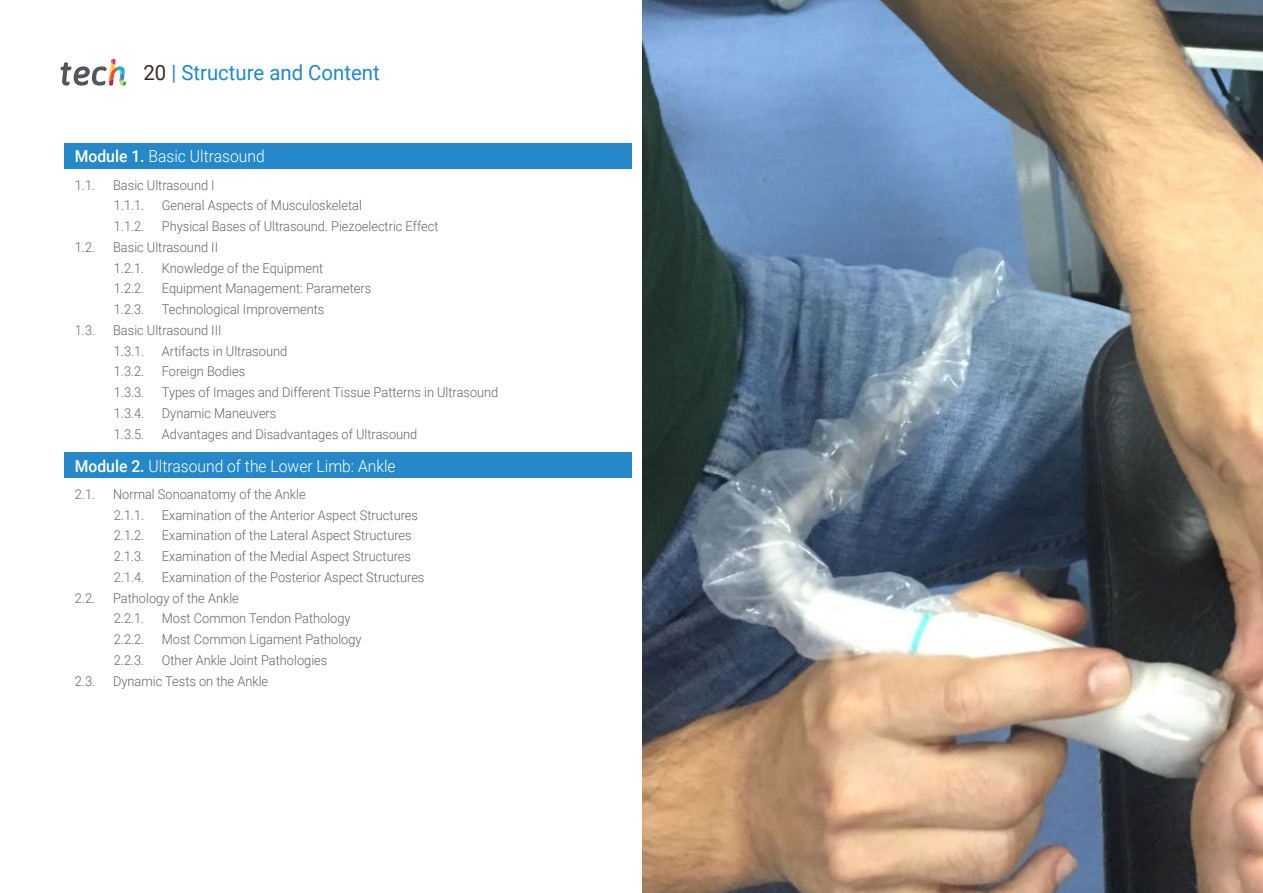
<style>
.page{position:relative;width:1263px;height:893px;background:#fff}
.page>*{position:absolute;margin:0;border:0;box-sizing:border-box;transform-origin:0 0}
.t1{font:21px "Roboto";color:#2488c9}
.t2{font:300 16.5px "Roboto";color:#fff;scale:.95 1}
.t3{font:300 13.5px/20.7px "Roboto";color:#61646a;scale:.95 1}
.s1{color:#312e20}
.s2{font-weight:500}
</style>
<div class="page">
<svg style="left:61px;top:59px;width:65px;height:27px"></svg>
<img style="left:642px;top:0;width:621px;height:893px">
<div style="left:64px;top:144px;width:567px;height:25px;background:#2488c9"></div>
<div style="left:64px;top:453px;width:567px;height:25px;background:#2488c9"></div>
<h1 class="t1" style="left:144px;top:57px;width:238px"><span class="s1">20</span> | Structure and Content</h1>
<p class="t2" style="left:75px;top:145px;width:201px"><span class="s2">Module 1.</span> Basic Ultrasound</p>
<p class="t3" style="left:75px;top:174px;width:23px">1.1.</p>
<p class="t3" style="left:113px;top:174px;width:108px">Basic Ultrasound I<br>1.1.1.</p>
<p class="t3" style="left:162px;top:195px;width:212px">General Aspects of Musculoskeletal</p>
<p class="t3" style="left:114px;top:215px;width:34px">1.1.2.</p>
<p class="t3" style="left:162px;top:215px;width:293px">Physical Bases of Ultrasound. Piezoelectric Effect</p>
<p class="t3" style="left:75px;top:236px;width:23px">1.2.</p>
<p class="t3" style="left:113px;top:236px;width:112px">Basic Ultrasound II<br>1.2.1.</p>
<p class="t3" style="left:162px;top:257px;width:171px">Knowledge of the Equipment</p>
<p class="t3" style="left:114px;top:278px;width:34px">1.2.2.</p>
<p class="t3" style="left:162px;top:278px;width:222px">Equipment Management: Parameters</p>
<p class="t3" style="left:114px;top:298px;width:34px">1.2.3.</p>
<p class="t3" style="left:162px;top:298px;width:173px">Technological Improvements</p>
<p class="t3" style="left:75px;top:319px;width:23px">1.3.</p>
<p class="t3" style="left:113px;top:319px;width:116px">Basic Ultrasound III<br>1.3.1.</p>
<p class="t3" style="left:162px;top:340px;width:133px">Artifacts in Ultrasound</p>
<p class="t3" style="left:114px;top:361px;width:34px">1.3.2.</p>
<p class="t3" style="left:162px;top:361px;width:89px">Foreign Bodies</p>
<p class="t3" style="left:114px;top:381px;width:34px">1.3.3.</p>
<p class="t3" style="left:162px;top:381px;width:356px">Types of Images and Different Tissue Patterns in Ultrasound</p>
<p class="t3" style="left:114px;top:402px;width:34px">1.3.4.</p>
<p class="t3" style="left:162px;top:402px;width:122px">Dynamic Maneuvers</p>
<p class="t3" style="left:114px;top:423px;width:34px">1.3.5.</p>
<p class="t3" style="left:162px;top:423px;width:270px">Advantages and Disadvantages of Ultrasound</p>
<p class="t2" style="left:75px;top:454px;width:339px"><span class="s2">Module 2.</span> Ultrasound of the Lower Limb: Ankle</p>
<p class="t3" style="left:75px;top:483px;width:23px">2.1.</p>
<p class="t3" style="left:113px;top:483px;width:204px">Normal Sonoanatomy of the Ankle<br>2.1.1.</p>
<p class="t3" style="left:162px;top:504px;width:271px">Examination of the Anterior Aspect Structures</p>
<p class="t3" style="left:114px;top:525px;width:34px">2.1.2.</p>
<p class="t3" style="left:162px;top:525px;width:265px">Examination of the Lateral Aspect Structures</p>
<p class="t3" style="left:114px;top:545px;width:34px">2.1.3.</p>
<p class="t3" style="left:162px;top:545px;width:264px">Examination of the Medial Aspect Structures</p>
<p class="t3" style="left:114px;top:566px;width:34px">2.1.4.</p>
<p class="t3" style="left:162px;top:566px;width:278px">Examination of the Posterior Aspect Structures</p>
<p class="t3" style="left:75px;top:587px;width:23px">2.2.</p>
<p class="t3" style="left:113px;top:587px;width:134px">Pathology of the Ankle<br>2.2.1.</p>
<p class="t3" style="left:162px;top:608px;width:200px">Most Common Tendon Pathology</p>
<p class="t3" style="left:114px;top:628px;width:34px">2.2.2.</p>
<p class="t3" style="left:162px;top:628px;width:212px">Most Common Ligament Pathology</p>
<p class="t3" style="left:114px;top:649px;width:34px">2.2.3.</p>
<p class="t3" style="left:162px;top:649px;width:176px">Other Ankle Joint Pathologies</p>
<p class="t3" style="left:75px;top:670px;width:23px">2.3.</p>
<p class="t3" style="left:113px;top:670px;width:165px">Dynamic Tests on the Ankle</p>
</div>
